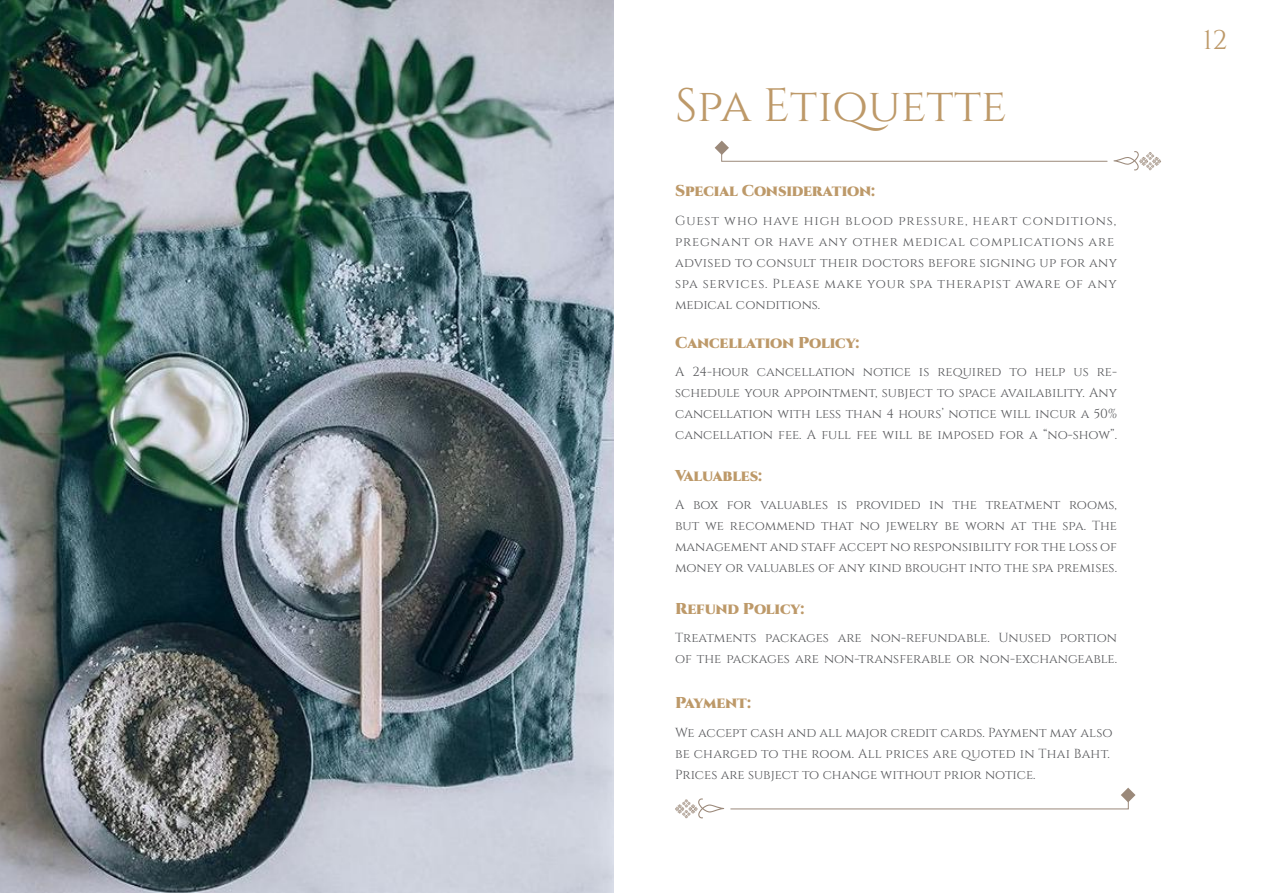
<style>
.page{position:relative;width:1263px;height:893px;background:#fff}
.page>*{position:absolute;margin:0;border:0;box-sizing:border-box;transform-origin:0 0}
.t1{font:46.8px "Cinzel";color:#bd9969}
.t2{font:27px "Cinzel";color:#bd9969}
.t3{font:900 15.75px "Cinzel";letter-spacing:-.01em;color:#bd9969}
.t4{font:13.05px/21px "Cinzel";color:#57585b;text-align:justify}
.t5{font:13.05px/21px "Cinzel";letter-spacing:.055em;color:#57585b}
</style>
<div class="page">
<img style="left:0;top:0;width:613px;height:893px">
<svg style="left:715px;top:141px;width:446px;height:30px"></svg>
<svg style="left:675px;top:798px;width:49px;height:21px"></svg>
<svg style="left:730px;top:788px;width:405px;height:22px"></svg>
<h1 class="t1" style="left:675px;top:78px;width:333px">Spa Etiquette</h1>
<p class="t3" style="left:675px;top:181px;width:201px">Special Consideration:</p>
<p class="t5" style="left:675px;top:210px;width:443px">Guest who have high blood pressure, heart conditions, pregnant or have any other medical complications are advised to consult their doctors before signing up for any spa services. Please make your spa therapist aware of any medical conditions.</p>
<p class="t3" style="left:675px;top:332px;width:186px">Cancellation Policy:</p>
<p class="t4" style="left:675px;top:362px;width:443px">A 24-hour cancellation notice is required to help us re&shy;schedule your appointment, subject to space availability. Any cancellation with less than 4 hours’ notice will incur a 50% cancellation fee. A full fee will be imposed for a “no-show”.</p>
<p class="t3" style="left:675px;top:465px;width:89px">Valuables:</p>
<p class="t4" style="left:675px;top:495px;width:443px">A box for valuables is provided in the treatment rooms, but we recommend that no jewelry be worn at the spa. The management and staff accept no responsibility for the loss of money or valuables of any kind brought into the spa premises.</p>
<p class="t3" style="left:675px;top:598px;width:131px">Refund Policy:</p>
<p class="t4" style="left:675px;top:628px;width:443px">Treatments packages are non-refundable. Unused portion of the packages are non-transferable or non-exchangeable.</p>
<p class="t3" style="left:675px;top:693px;width:78px">Payment:</p>
<p class="t4" style="left:675px;top:722px;width:439px;text-align:left">We accept cash and all major credit cards. Payment may also be charged to the room. All prices are quoted in Thai Baht.<br>Prices are subject to change without prior notice.</p>
<h2 class="t2" style="left:1203px;top:24px;width:26px">12</h2>
</div>
